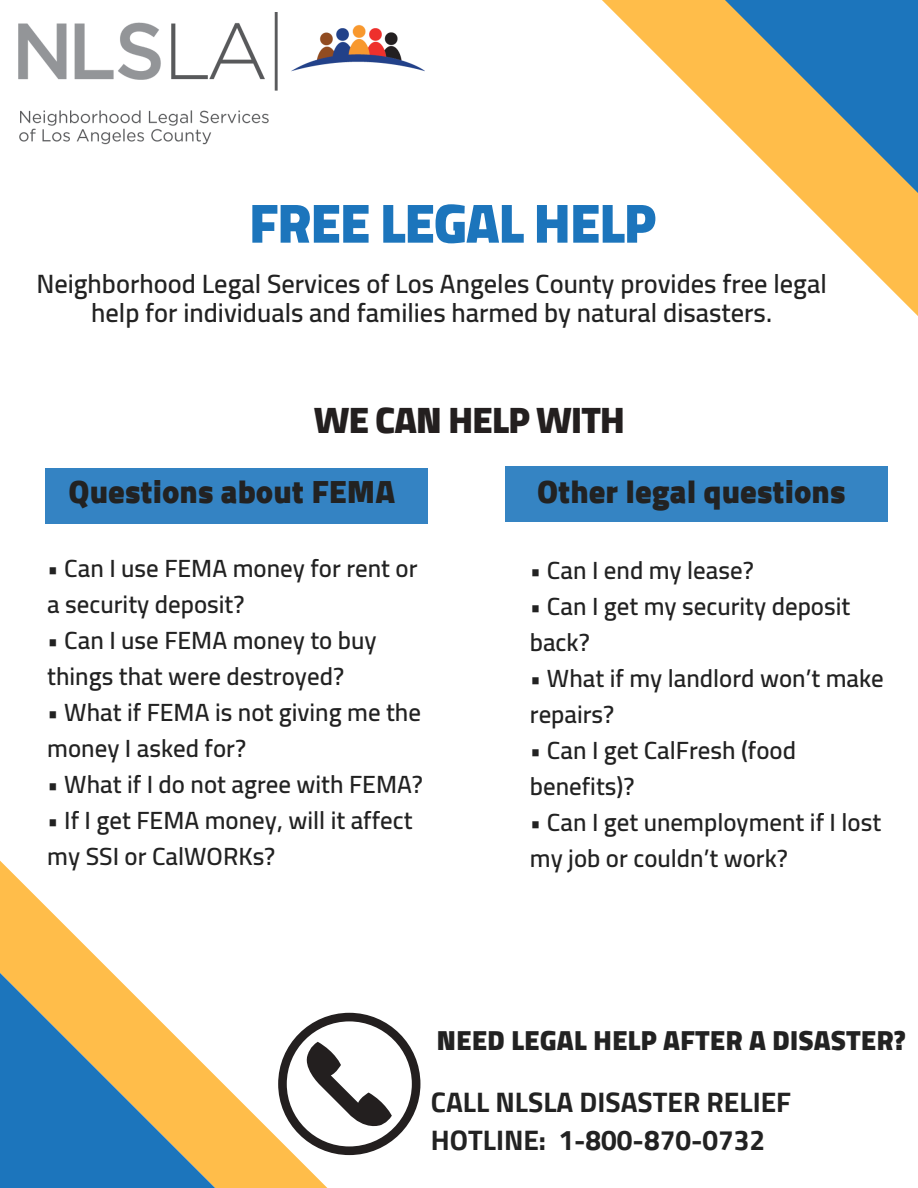
<style>
.page{position:relative;width:918px;height:1188px;background:#fff}
.page>*{position:absolute;margin:0;border:0;box-sizing:border-box;transform-origin:0 0}
.t1{font:900 55.95px "Cairo";letter-spacing:-.03em;color:#1c75bc}
.t2{font:900 37.35px "Cairo";letter-spacing:-.03em;color:#231f1f}
.t3{font:900 32.7px "Cairo";color:#222}
.t4{font:700 28.05px/38.2px "Cairo";color:#222}
.t5{font:900 28.05px "Cairo";color:#222}
.t6{font:600 26.4px/29.2px "Cairo";color:#222;text-align:center}
.t7{font:600 24.9px/36px "Cairo";color:#222}
</style>
<div class="page">
<svg style="left:602px;top:0;width:316px;height:294px"></svg>
<svg style="left:0;top:860px;width:421px;height:231px"></svg>
<svg style="left:0;top:924px;width:364px;height:264px"></svg>
<img style="left:18px;top:12px;width:406px;height:133px">
<svg style="left:278px;top:1013px;width:142px;height:142px"></svg>
<div style="left:45px;top:468px;width:382px;height:55px;background:#3483c3"></div>
<div style="left:505px;top:467px;width:383px;height:55px;background:#3584c3"></div>
<h1 class="t1" style="left:249px;top:191px;width:409px">FREE LEGAL HELP</h1>
<p class="t6" style="left:36px;top:269px;width:792px">Neighborhood Legal Services of Los Angeles County provides free legal help for individuals and families harmed by natural disasters.</p>
<h2 class="t2" style="left:314px;top:398px;width:313px">WE CAN HELP WITH</h2>
<h3 class="t3" style="left:69px;top:472px;width:328px">Questions about FEMA</h3>
<p class="t7" style="left:47px;top:551px;width:372px">• Can I use FEMA money for rent or a security deposit?</p>
<p class="t7" style="left:47px;top:623px;width:331px">• Can I use FEMA money to buy things that were destroyed?</p>
<p class="t7" style="left:47px;top:695px;width:375px">• What if FEMA is not giving me the money I asked for?</p>
<p class="t7" style="left:47px;top:767px;width:377px">• What if I do not agree with FEMA?</p>
<p class="t7" style="left:47px;top:803px;width:367px">• If I get FEMA money, will it affect my SSI or CalWORKs?</p>
<h3 class="t3" style="left:537px;top:472px;width:310px">Other legal questions</h3>
<p class="t7" style="left:530px;top:552px;width:225px">• Can I end my lease?</p>
<p class="t7" style="left:530px;top:588px;width:322px">• Can I get my security deposit back?</p>
<p class="t7" style="left:530px;top:660px;width:356px">• What if my landlord won’t make repairs?</p>
<p class="t7" style="left:530px;top:732px;width:268px">• Can I get CalFresh (food benefits)?</p>
<p class="t7" style="left:530px;top:804px;width:353px">• Can I get unemployment if I lost my job or couldn’t work?</p>
<p class="t5" style="left:436px;top:1024px;width:471px">NEED LEGAL HELP AFTER A DISASTER?</p>
<p class="t4" style="left:431px;top:1083px;width:362px">CALL NLSLA DISASTER RELIEF<br>HOTLINE: 1-800-870-0732</p>
</div>
